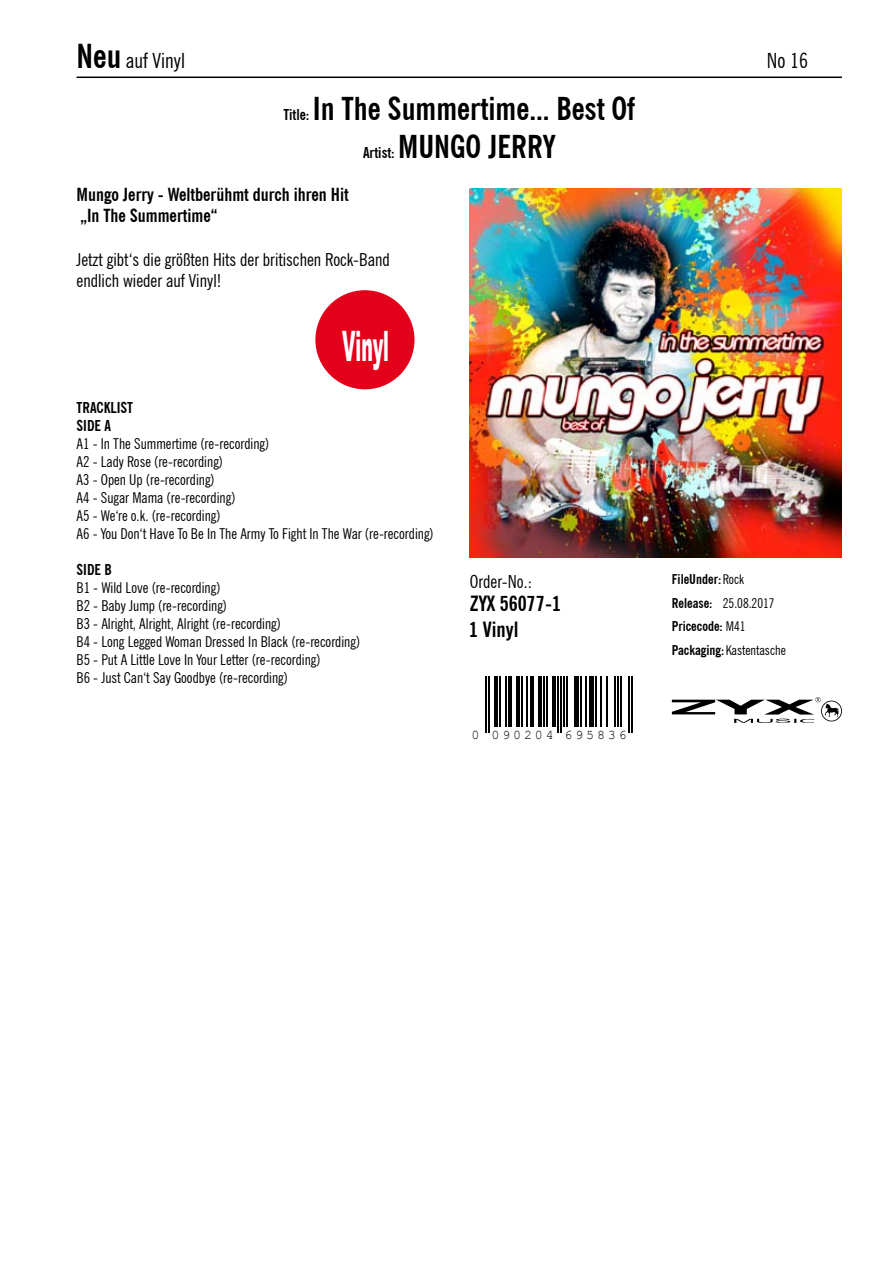
<style>
.page{position:relative;width:893px;height:1263px;background:#fff}
.page>*{position:absolute;margin:0;border:0;box-sizing:border-box;transform-origin:0 0}
.t1{font:900 42px "Arial";letter-spacing:.005em;color:#fff;scale:.41 1}
.t2{font:700 condensed 31.5px/38.2px "News Gothic BT";color:#000;text-align:center}
.t3{font:700 condensed 21px "News Gothic BT";color:#000}
.t4{font:condensed 21px "News Gothic BT";color:#000}
.t5{font:condensed 18px/21.6px "News Gothic BT";color:#000}
.t6{font:700 condensed 18px/21.6px "News Gothic BT";color:#000}
.t7{font:condensed 15px/18px "News Gothic BT";color:#000}
.t8{font:700 condensed 15px/18px "News Gothic BT";color:#000}
.t9{font:700 condensed 13.5px/23.4px "News Gothic BT";color:#000}
.t10{font:13.35px "Courier New";letter-spacing:.215em;color:#000}
.s1{font-weight:700;font-size:33px}
.s2{font-size:15px}
.s3{font-weight:400}
</style>
<div class="page">
<hr style="left:77px;top:77px;width:765px;height:1px;background:#000">
<img style="left:470px;top:189px;width:372px;height:369px">
<hr style="left:485px;top:676px;width:2px;height:57px;background:#000">
<hr style="left:488px;top:676px;width:2px;height:57px;background:#000">
<hr style="left:495px;top:676px;width:3px;height:50px;background:#000">
<hr style="left:499px;top:676px;width:2px;height:50px;background:#000">
<hr style="left:506px;top:676px;width:1px;height:50px;background:#000">
<hr style="left:509px;top:676px;width:3px;height:50px;background:#000">
<hr style="left:516px;top:676px;width:4px;height:50px;background:#000">
<hr style="left:521px;top:676px;width:2px;height:50px;background:#000">
<hr style="left:526px;top:676px;width:1px;height:50px;background:#000">
<hr style="left:530px;top:676px;width:4px;height:50px;background:#000">
<hr style="left:538px;top:676px;width:3px;height:50px;background:#000">
<hr style="left:543px;top:676px;width:1px;height:50px;background:#000">
<hr style="left:546px;top:676px;width:1px;height:50px;background:#000">
<hr style="left:552px;top:676px;width:3px;height:50px;background:#000">
<hr style="left:557px;top:676px;width:1px;height:57px;background:#000">
<hr style="left:560px;top:676px;width:1px;height:57px;background:#000">
<hr style="left:563px;top:676px;width:2px;height:50px;background:#000">
<hr style="left:566px;top:676px;width:2px;height:50px;background:#000">
<div style="left:574px;top:676px;width:5px;height:50px;background:#000"></div>
<hr style="left:580px;top:676px;width:2px;height:50px;background:#000">
<hr style="left:585px;top:676px;width:1px;height:50px;background:#000">
<div style="left:589px;top:676px;width:5px;height:50px;background:#000"></div>
<hr style="left:596px;top:676px;width:1px;height:50px;background:#000">
<hr style="left:600px;top:676px;width:2px;height:50px;background:#000">
<hr style="left:606px;top:676px;width:2px;height:50px;background:#000">
<hr style="left:614px;top:676px;width:2px;height:50px;background:#000">
<hr style="left:617px;top:676px;width:2px;height:50px;background:#000">
<hr style="left:620px;top:676px;width:2px;height:50px;background:#000">
<hr style="left:628px;top:676px;width:2px;height:57px;background:#000">
<hr style="left:631px;top:676px;width:2px;height:57px;background:#000">
<svg style="left:672px;top:697px;width:170px;height:26px"></svg>
<div style="left:315px;top:290px;width:99px;height:99px;background:#e2001a;border-radius:50%"></div>
<h3 class="t4" style="left:77px;top:47px;width:110px"><span class="s1">Neu</span> auf Vinyl</h3>
<h3 class="t4" style="left:767px;top:47px;width:42px">No 16</h3>
<h2 class="t2" style="left:283px;top:89px;width:353px"><span class="s2">Title:</span> In The Summertime... Best Of<br><span class="s2">Artist:</span> MUNGO JERRY</h2>
<p class="t6" style="left:77px;top:183px;width:274px">Mungo Jerry - Weltberühmt durch ihren Hit „In The Summertime“</p>
<p class="t5" style="left:77px;top:248px;width:315px">Jetzt gibt‘s die größten Hits der britischen Rock-Band endlich wieder auf Vinyl!</p>
<h1 class="t1" style="left:342px;top:316px;width:116px">Vinyl</h1>
<p class="t8" style="left:77px;top:399px;width:58px">TRACKLIST<br>SIDE A</p>
<p class="t7" style="left:77px;top:435px;width:359px">A1 - In The Summertime (re-recording)<br>A2 - Lady Rose (re-recording)<br>A3 - Open Up (re-recording)<br>A4 - Sugar Mama (re-recording)<br>A5 - We‘re o.k. (re-recording)<br>A6 - You Don‘t Have To Be In The Army To Fight In The War (re-recording)</p>
<p class="t8" style="left:77px;top:561px;width:37px">SIDE B</p>
<p class="t7" style="left:77px;top:579px;width:285px">B1 - Wild Love (re-recording)<br>B2 - Baby Jump (re-recording)<br>B3 - Alright, Alright, Alright (re-recording)<br>B4 - Long Legged Woman Dressed In Black (re-recording)<br>B5 - Put A Little Love In Your Letter (re-recording)<br>B6 - Just Can‘t Say Goodbye (re-recording)</p>
<p class="t5" style="left:470px;top:570px;width:64px">Order-No.:</p>
<h3 class="t3" style="left:470px;top:591px;width:93px">ZYX 56077-1</h3>
<h3 class="t3" style="left:469px;top:616px;width:51px">1 Vinyl</h3>
<p class="t10" style="left:471px;top:726px;width:157px">0 090204 695836</p>
<p class="t9" style="left:672px;top:568px;width:115px">FileUnder: <span class="s3">Rock<br></span>Release: <span class="s3">25.08.2017<br></span>Pricecode: <span class="s3">M41<br></span>Packaging: <span class="s3">Kastentasche</span></p>
</div>
